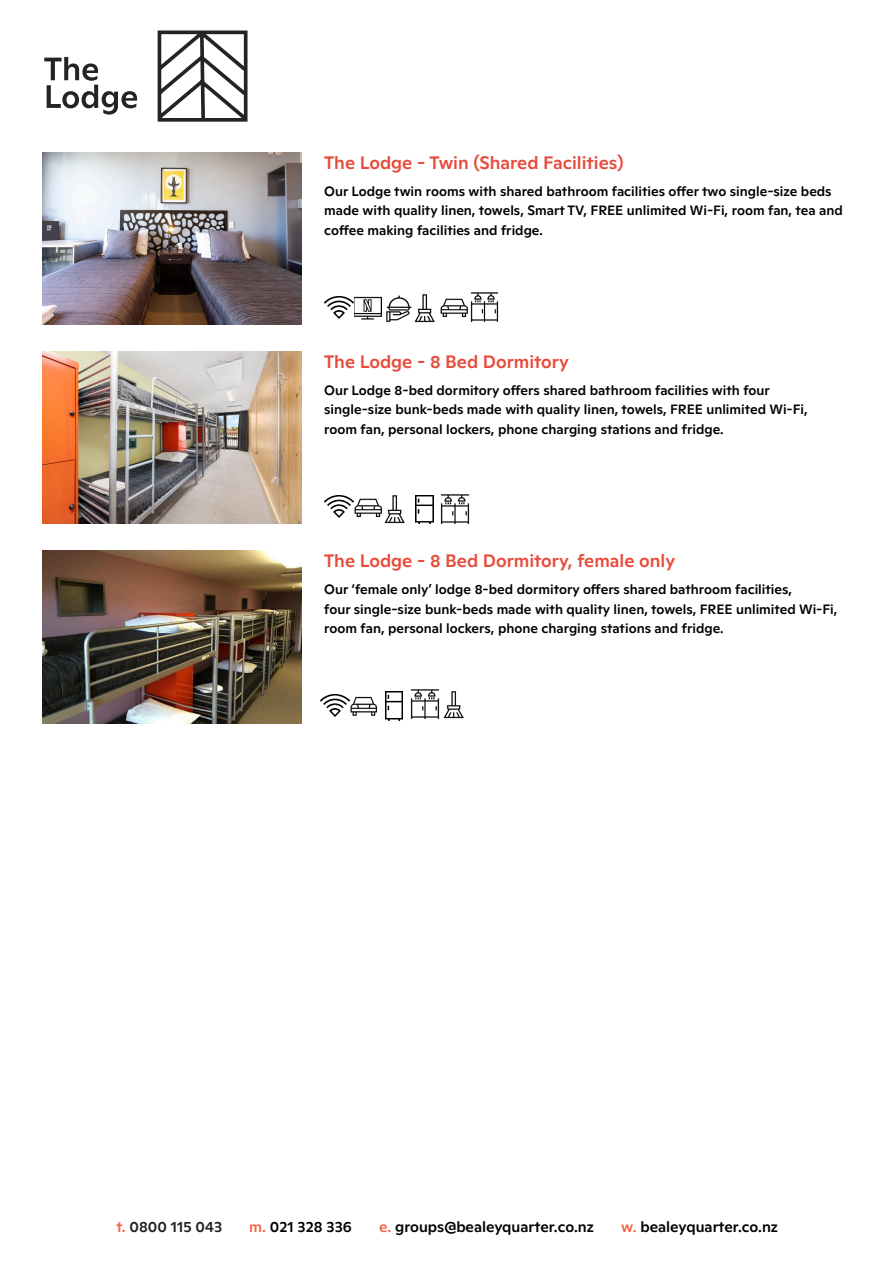
<style>
.page{position:relative;width:893px;height:1263px;background:#fff}
.page>*{position:absolute;margin:0;border:0;box-sizing:border-box;transform-origin:0 0}
.Paragraph_Style1{font:500 18px "ABC Ginto Normal";color:#e74b3b}
.Paragraph_Style1-2{font:500 15px "ABC Ginto Normal";color:#000}
.Paragraph_Style1-3{font:500 15px "ABC Ginto Normal";color:#231f20}
.Paragraph_Style1-4{font:500 13.5px/19.5px "ABC Ginto Normal";color:#000}
.s1{color:#f26648}
</style>
<div class="page">
<img style="left:43px;top:152px;width:259px;height:173px">
<img style="left:43px;top:352px;width:259px;height:172px">
<img style="left:43px;top:551px;width:259px;height:172px">
<img style="left:414px;top:293px;width:85px;height:29px">
<img style="left:386px;top:295px;width:26px;height:27px">
<img style="left:353px;top:296px;width:29px;height:24px">
<img style="left:440px;top:494px;width:29px;height:29px">
<img style="left:415px;top:495px;width:18px;height:29px">
<img style="left:353px;top:495px;width:52px;height:28px">
<img style="left:324px;top:496px;width:29px;height:21px">
<img style="left:324px;top:297px;width:29px;height:21px">
<img style="left:411px;top:690px;width:53px;height:29px">
<img style="left:385px;top:691px;width:18px;height:29px">
<img style="left:349px;top:696px;width:29px;height:20px">
<img style="left:320px;top:695px;width:29px;height:21px">
<svg style="left:44px;top:57px;width:93px;height:58px"></svg>
<svg style="left:157px;top:30px;width:91px;height:92px"></svg>
<p class="Paragraph_Style1" style="left:324px;top:151px;width:301px">The Lodge - Twin (Shared Facilities)</p>
<p class="Paragraph_Style1-4" style="left:324px;top:181px;width:520px">Our Lodge twin rooms with shared bathroom facilities offer two single-size beds made with quality linen, towels, Smart TV, FREE unlimited Wi-Fi, room fan, tea and coffee making facilities and fridge.</p>
<p class="Paragraph_Style1" style="left:324px;top:351px;width:246px">The Lodge - 8 Bed Dormitory</p>
<p class="Paragraph_Style1-4" style="left:324px;top:380px;width:485px">Our Lodge 8-bed dormitory offers shared bathroom facilities with four single-size bunk-beds made with quality linen, towels, FREE unlimited Wi-Fi, room fan, personal lockers, phone charging stations and fridge.</p>
<p class="Paragraph_Style1" style="left:324px;top:550px;width:352px">The Lodge - 8 Bed Dormitory, female only</p>
<p class="Paragraph_Style1-4" style="left:324px;top:579px;width:515px">Our ‘female only’ lodge 8-bed dormitory offers shared bathroom facilities,<br>four single-size bunk-beds made with quality linen, towels, FREE unlimited Wi-Fi, room fan, personal lockers, phone charging stations and fridge.</p>
<p class="Paragraph_Style1-3" style="left:116px;top:1217px;width:107px"><span class="s1">t.</span> 0800 115 043</p>
<p class="Paragraph_Style1-2" style="left:249px;top:1217px;width:104px"><span class="s1">m.</span> 021 328 336</p>
<p class="Paragraph_Style1-2" style="left:379px;top:1217px;width:217px"><span class="s1">e.</span> groups@bealeyquarter.co.nz</p>
<p class="Paragraph_Style1-2" style="left:621px;top:1217px;width:158px"><span class="s1">w.</span> bealeyquarter.co.nz</p>
</div>
